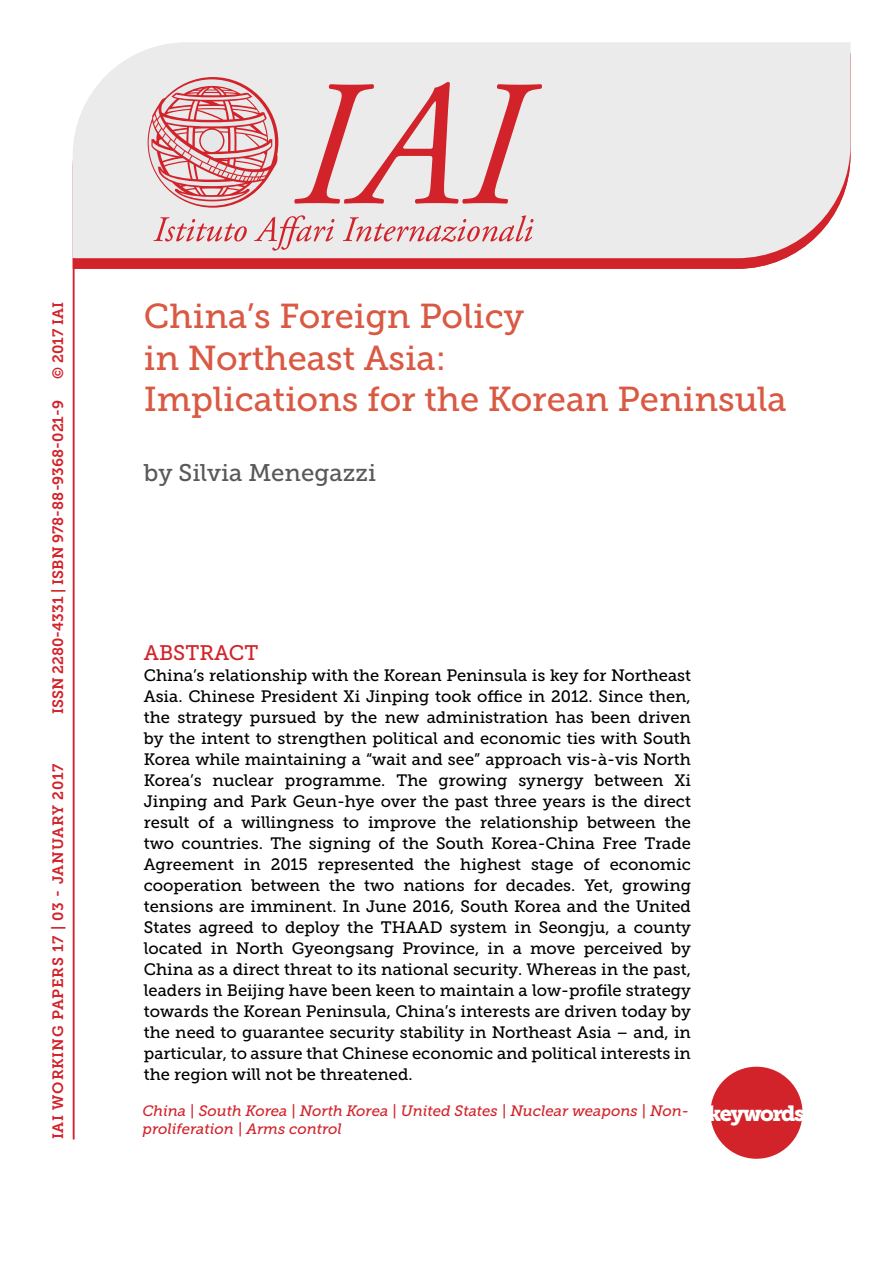
<style>
.page{position:relative;width:893px;height:1263px;background:#fff}
.page>*{position:absolute;margin:0;border:0;box-sizing:border-box;transform-origin:0 0}
.t1{font:34.5px/41.4px "Museo Slab 500";color:#d95943}
.t2{font:24px "Museo Slab 500";color:#58595b}
.t3{font:21.75px "Museo Slab 900";letter-spacing:-.07em;color:#fff}
.t4{font:21px "Museo Slab 500";color:#d2232a}
.t5{font:16.5px/21px "Museo Slab 500";color:#000;text-align:justify}
.t6{font:italic 15px/18px "Museo Slab 500";color:#d2232a}
.t7{font:15px "Museo Slab 700";color:#d2232a}
.t8{font:15px "Museo Slab 700";letter-spacing:.05em;color:#d2232a}
</style>
<div class="page">
<svg style="left:74px;top:258px;width:712px;height:11px;background:#d32b32"></svg>
<div style="left:73px;top:43px;width:777px;height:215px;background:#ebebec"></div>
<hr style="left:73px;top:258px;width:1px;height:881px;background:#d2232a">
<svg style="left:294px;top:82px;width:249px;height:122px;background:#e5bcbe"></svg>
<svg style="left:148px;top:77px;width:130px;height:131px;background:#e1aaad"></svg>
<div style="left:710px;top:1067px;width:92px;height:92px;background:#d2232a;border-radius:50%"></div>
<svg style="left:153px;top:215px;width:380px;height:36px;background:#e7ccce"></svg>
<p class="t7" style="left:50px;top:379px;width:78px;rotate:-90deg">© 2017 IAI</p>
<p class="t7" style="left:49px;top:714px;width:316px;rotate:-90deg">ISSN 2280-4331 | ISBN 978-88-9368-021-9</p>
<p class="t8" style="left:50px;top:1139px;width:377px;rotate:-90deg">IAI WORKING PAPERS 17 | 03 - JANUARY 2017</p>
<h1 class="t1" style="left:144px;top:296px;width:644px">China’s Foreign Policy<br>in Northeast Asia:<br>Implications for the Korean Peninsula</h1>
<h2 class="t2" style="left:144px;top:460px;width:234px">by Silvia Menegazzi</h2>
<p class="t4" style="left:144px;top:641px;width:116px">ABSTRACT</p>
<p class="t5" style="left:144px;top:665px;width:549px">China’s relationship with the Korean Peninsula is key for Northeast Asia. Chinese President Xi Jinping took office in 2012. Since then, the strategy pursued by the new administration has been driven by the intent to strengthen political and economic ties with South Korea while maintaining a “wait and see” approach vis-à-vis North Korea’s nuclear programme. The growing synergy between Xi Jinping and Park Geun-hye over the past three years is the direct result of a willingness to improve the relationship between the two countries. The signing of the South Korea-China Free Trade Agreement in 2015 represented the highest stage of economic cooperation between the two nations for decades. Yet, growing tensions are imminent. In June 2016, South Korea and the United States agreed to deploy the THAAD system in Seongju, a county located in North Gyeongsang Province, in a move perceived by China as a direct threat to its national security. Whereas in the past, leaders in Beijing have been keen to maintain a low-profile strategy towards the Korean Peninsula, China’s interests are driven today by the need to guarantee security stability in Northeast Asia – and, in particular, to assure that Chinese economic and political interests in the region will not be threatened.</p>
<p class="t6" style="left:142px;top:1102px;width:548px">China | South Korea | North Korea | United States | Nuclear weapons | Non&shy;proliferation | Arms control</p>
<h3 class="t3" style="left:708px;top:1101px;width:99px">keywords</h3>
</div>
